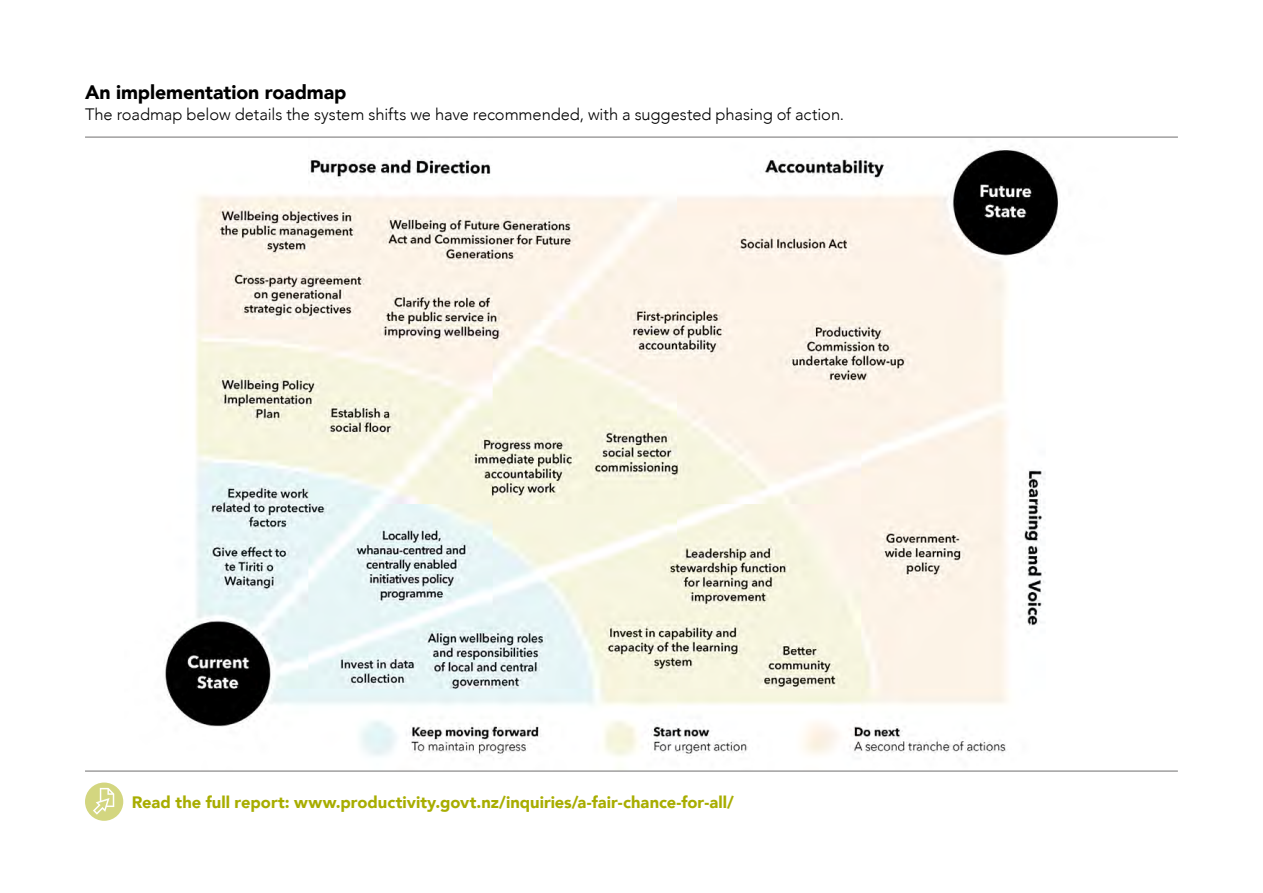
<style>
.page{position:relative;width:1263px;height:893px;background:#fff}
.page>*{position:absolute;margin:0;border:0;box-sizing:border-box;transform-origin:0 0}
.Subhead_2__H3{font:900 19.5px "Avenir";letter-spacing:-.005em;color:#000}
.txt{font:300 16.5px "Avenir";letter-spacing:-.005em;color:#000}
.txt-2{font:900 16.5px "Avenir";color:#a8ad00}
</style>
<div class="page">
<img style="left:124px;top:146px;width:1010px;height:625px">
<hr style="left:85px;top:137px;width:1093px;height:1px;background:#706f6f">
<hr style="left:85px;top:771px;width:1093px;height:1px;background:#706f6f">
<div style="left:85px;top:782px;width:38px;height:39px;background:#d3d680;border-radius:50%"></div>
<svg style="left:93px;top:788px;width:21px;height:27px"></svg>
<h3 class="Subhead_2__H3" style="left:85px;top:75px;width:263px">An implementation roadmap</h3>
<p class="txt" style="left:85px;top:104px;width:761px">The roadmap below details the system shifts we have recommended, with a suggested phasing of action.</p>
<p class="txt-2" style="left:132px;top:788px;width:603px">Read the full report: www.productivity.govt.nz/inquiries/a-fair-chance-for-all/</p>
</div>
